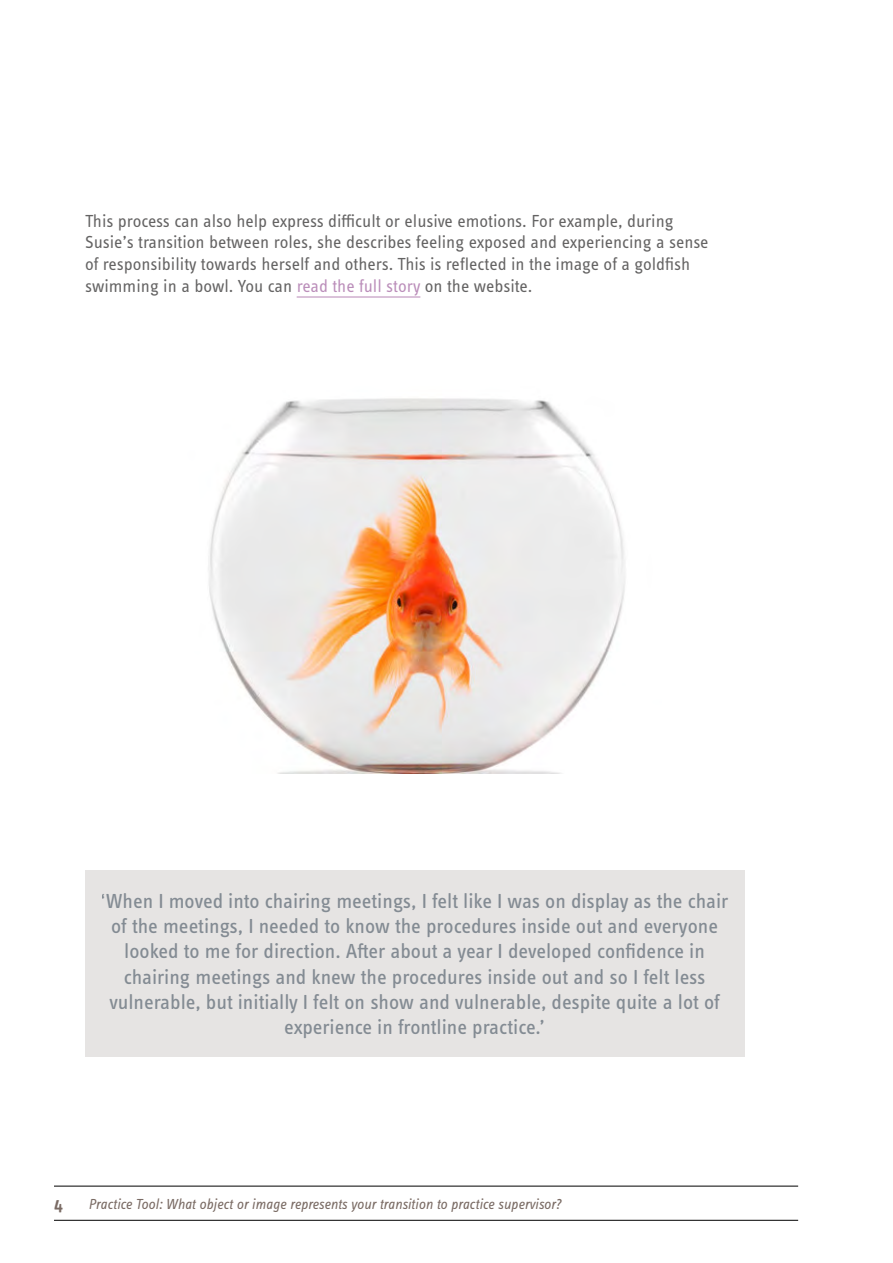
<style>
.page{position:relative;width:893px;height:1263px;background:#fff}
.page>*{position:absolute;margin:0;border:0;box-sizing:border-box;transform-origin:0 0}
.t1{font:21px/25.2px "Info Text Pro";color:#78818a;text-align:center}
.t2{font:18px/21.6px "Info Text Pro";color:#646363}
.t3{font:600 18px "Info Text Pro";color:#7a6b64}
.t4{font:italic 15px "Info Text Pro";color:#7a6b64}
.s1{color:#bb8eba}
</style>
<div class="page">
<hr style="left:54px;top:1220px;width:744px;height:1px;background:#000">
<hr style="left:54px;top:1186px;width:744px;height:1px;background:#000">
<hr style="left:297px;top:296px;width:123px;height:2px;background:#bb8eba">
<div style="left:85px;top:870px;width:659px;height:186px;background:#e4e1e0"></div>
<img style="left:208px;top:398px;width:417px;height:375px">
<p class="t2" style="left:85px;top:210px;width:625px">This process can also help express difficult or elusive emotions. For example, during Susie’s transition between roles, she describes feeling exposed and experiencing a sense of responsibility towards herself and others. This is reflected in the image of a goldfish swimming in a bowl. You can <span class="s1">read the full story</span> on the website.</p>
<p class="t1" style="left:101px;top:888px;width:629px">‘When I moved into chairing meetings, I felt like I was on display as the chair of the meetings, I needed to know the procedures inside out and everyone looked to me for direction. After about a year I developed confidence in chairing meetings and knew the procedures inside out and so I felt less vulnerable, but initially I felt on show and vulnerable, despite quite a lot of experience in frontline practice.’</p>
<p class="t3" style="left:54px;top:1193px;width:11px">4</p>
<p class="t4" style="left:88px;top:1195px;width:474px">Practice Tool: What object or image represents your transition to practice supervisor?</p>
</div>
